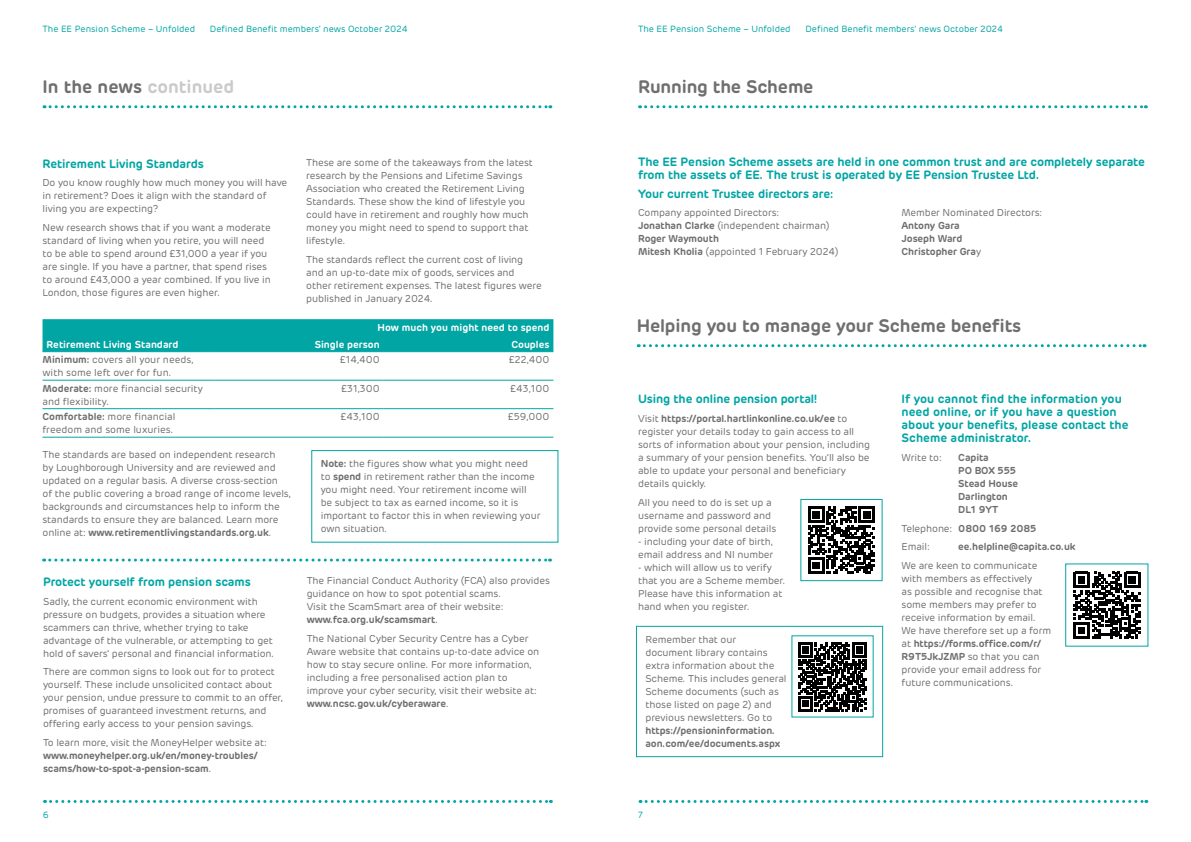
<style>
.page{position:relative;width:1191px;height:842px;background:#fff}
.page>*{position:absolute;margin:0;border:0;box-sizing:border-box;transform-origin:0 0}
.t1{font:600 18px "Rubrik";letter-spacing:-.01em;color:#706f6f}
.t2{font:600 12px/13px "Rubrik";letter-spacing:-.01em;color:#00a5a4}
.t3{font:10px/13px "Rubrik";letter-spacing:-.01em;color:#706f6f}
.t4{font:600 10px/13px "Rubrik";letter-spacing:-.01em;color:#706f6f}
.t5{font:600 10px "Rubrik";color:#fff}
.t6{font:9px "Rubrik";color:#00a5a4}
.s1{color:#cacaca}
.s2{font-weight:600}
.s3{font-weight:400}
</style>
<div class="page">
<svg style="left:45px;top:800px;width:506px;height:3px"></svg>
<svg style="left:640px;top:800px;width:506px;height:3px"></svg>
<svg style="left:639px;top:105px;width:507px;height:3px"></svg>
<svg style="left:44px;top:105px;width:507px;height:3px"></svg>
<div style="left:43px;top:319px;width:510px;height:32px;background:#00a5a4"></div>
<hr style="left:43px;top:351px;width:171px;height:1px;background:#00a5a4">
<hr style="left:214px;top:351px;width:170px;height:1px;background:#00a5a4">
<hr style="left:384px;top:351px;width:169px;height:1px;background:#00a5a4">
<hr style="left:43px;top:380px;width:171px;height:1px;background:#00a5a4">
<hr style="left:214px;top:380px;width:170px;height:1px;background:#00a5a4">
<hr style="left:384px;top:380px;width:169px;height:1px;background:#00a5a4">
<hr style="left:43px;top:408px;width:171px;height:1px;background:#00a5a4">
<hr style="left:214px;top:408px;width:170px;height:1px;background:#00a5a4">
<hr style="left:384px;top:408px;width:169px;height:1px;background:#00a5a4">
<hr style="left:43px;top:437px;width:171px;height:1px;background:#00a5a4">
<hr style="left:214px;top:437px;width:170px;height:1px;background:#00a5a4">
<hr style="left:384px;top:437px;width:169px;height:1px;background:#00a5a4">
<div style="left:311px;top:450px;width:247px;height:93px;border:1px solid #00a5a4"></div>
<svg style="left:44px;top:558px;width:506px;height:3px"></svg>
<svg style="left:638px;top:344px;width:507px;height:3px"></svg>
<div style="left:636px;top:626px;width:247px;height:131px;border:1px solid #00a5a4"></div>
<svg style="left:808px;top:507px;width:66px;height:66px"></svg>
<div style="left:800px;top:499px;width:82px;height:82px;border:1px solid #00a5a4"></div>
<svg style="left:798px;top:643px;width:68px;height:68px"></svg>
<svg style="left:1073px;top:572px;width:67px;height:66px"></svg>
<p class="t6" style="left:43px;top:24px;width:154px">The EE Pension Scheme – Unfolded</p>
<p class="t6" style="left:210px;top:24px;width:199px">Defined Benefit members’ news October 2024</p>
<p class="t6" style="left:638px;top:24px;width:154px">The EE Pension Scheme – Unfolded</p>
<p class="t6" style="left:805px;top:24px;width:199px">Defined Benefit members’ news October 2024</p>
<h1 class="t1" style="left:43px;top:75px;width:193px">In the news <span class="s1">continued</span></h1>
<h1 class="t1" style="left:638px;top:75px;width:177px">Running the Scheme</h1>
<p class="t2" style="left:43px;top:157px;width:163px">Retirement Living Standards</p>
<p class="t3" style="left:43px;top:177px;width:246px">Do you know roughly how much money you will have in retirement? Does it align with the standard of living you are expecting?</p>
<p class="t3" style="left:43px;top:221px;width:230px">New research shows that if you want a moderate standard of living when you retire, you will need to be able to spend around £31,000 a year if you are single. If you have a partner, that spend rises to around £43,000 a year combined. If you live in London, those figures are even higher.</p>
<p class="t3" style="left:306px;top:156px;width:228px">These are some of the takeaways from the latest research by the Pensions and Lifetime Savings Association who created the Retirement Living Standards. These show the kind of lifestyle you could have in retirement and roughly how much money you might need to spend to support that lifestyle.</p>
<p class="t3" style="left:306px;top:253px;width:237px">The standards reflect the current cost of living and an up-to-date mix of goods, services and other retirement expenses. The latest figures were published in January 2024.</p>
<p class="t5" style="left:377px;top:321px;width:173px">How much you might need to spend</p>
<p class="t5" style="left:47px;top:338px;width:133px">Retirement Living Standard</p>
<p class="t5" style="left:315px;top:338px;width:67px">Single person</p>
<p class="t5" style="left:511px;top:338px;width:39px">Couples</p>
<p class="t3" style="left:43px;top:353px;width:152px"><span class="s2">Minimum:</span> covers all your needs, with some left over for fun.</p>
<p class="t3" style="left:340px;top:353px;width:41px">£14,400</p>
<p class="t3" style="left:509px;top:353px;width:42px">£22,400</p>
<p class="t3" style="left:43px;top:382px;width:162px"><span class="s2">Moderate:</span> more financial security and flexibility.</p>
<p class="t3" style="left:342px;top:382px;width:40px">£31,300</p>
<p class="t3" style="left:510px;top:382px;width:40px">£43,100</p>
<p class="t3" style="left:43px;top:410px;width:134px"><span class="s2">Comfortable:</span> more financial freedom and some luxuries.</p>
<p class="t3" style="left:341px;top:410px;width:40px">£43,100</p>
<p class="t3" style="left:508px;top:410px;width:43px">£59,000</p>
<p class="t3" style="left:43px;top:448px;width:250px">The standards are based on independent research<br>by Loughborough University and are reviewed and updated on a regular basis. A diverse cross-section<br>of the public covering a broad range of income levels, backgrounds and circumstances help to inform the standards to ensure they are balanced. Learn more online at: <span class="s2">www.retirementlivingstandards.org.uk</span>.</p>
<p class="t3" style="left:321px;top:457px;width:221px"><span class="s2">Note:</span> the figures show what you might need<br>to <span class="s2">spend</span> in retirement rather than the income you might need. Your retirement income will be subject to tax as earned income, so it is important to factor this in when reviewing your own situation.</p>
<p class="t2" style="left:43px;top:575px;width:209px">Protect yourself from pension scams</p>
<p class="t3" style="left:43px;top:595px;width:233px">Sadly, the current economic environment with pressure on budgets, provides a situation where scammers can thrive, whether trying to take advantage of the vulnerable, or attempting to get hold of savers’ personal and financial information.</p>
<p class="t3" style="left:43px;top:665px;width:241px">There are common signs to look out for to protect yourself. These include unsolicited contact about your pension, undue pressure to commit to an offer, promises of guaranteed investment returns, and offering early access to your pension savings.</p>
<p class="t3" style="left:43px;top:736px;width:225px">To learn more, visit the MoneyHelper website at:</p>
<p class="t4" style="left:43px;top:749px;width:216px">www.moneyhelper.org.uk/en/money-troubles/ scams/how-to-spot-a-pension-scam<span class="s3">.</span></p>
<p class="t3" style="left:307px;top:575px;width:245px">The Financial Conduct Authority (FCA) also provides guidance on how to spot potential scams.<br>Visit the ScamSmart area of their website: <span class="s2">www.fca.org.uk/scamsmart</span>.</p>
<p class="t3" style="left:307px;top:632px;width:234px">The National Cyber Security Centre has a Cyber Aware website that contains up-to-date advice on how to stay secure online. For more information, including a free personalised action plan to improve your cyber security, visit their website at: <span class="s2">www.ncsc.gov.uk/cyberaware</span>.</p>
<p class="t2" style="left:638px;top:155px;width:508px">The EE Pension Scheme assets are held in one common trust and are completely separate from the assets of EE. The trust is operated by EE Pension Trustee Ltd.</p>
<p class="t2" style="left:638px;top:187px;width:197px">Your current Trustee directors are:</p>
<p class="t3" style="left:638px;top:207px;width:202px">Company appointed Directors:<br><span class="s2">Jonathan Clarke</span> (independent chairman)<br><span class="s2">Roger Waymouth<br>Mitesh Kholia</span> (appointed 1 February 2024)</p>
<p class="t3" style="left:901px;top:207px;width:142px">Member Nominated Directors:</p>
<p class="t4" style="left:901px;top:219px;width:81px">Antony Gara<br>Joseph Ward<br>Christopher Gra<span class="s3">y</span></p>
<h1 class="t1" style="left:636px;top:314px;width:386px">Helping you to manage your Scheme benefits</h1>
<p class="t2" style="left:638px;top:393px;width:180px">Using the online pension portal!</p>
<p class="t3" style="left:638px;top:412px;width:234px">Visit <span class="s2">https://portal.hartlinkonline.co.uk/ee</span> to register your details today to gain access to all sorts of information about your pension, including a summary of your pension benefits. You’ll also be able to update your personal and beneficiary details quickly.</p>
<p class="t3" style="left:638px;top:496px;width:140px">All you need to do is set up a username and password and provide some personal details</p>
<p class="t3" style="left:638px;top:535px;width:137px">- including your date of birth, email address and NI number</p>
<p class="t3" style="left:638px;top:561px;width:149px">- which will allow us to verify that you are a Scheme member.<br>Please have this information at hand when you register.</p>
<p class="t3" style="left:645px;top:633px;width:143px">Remember that our<br>document library contains extra information about the<br>Scheme. This includes general<br>Scheme documents (such as those listed on page 2) and previous newsletters. Go to</p>
<p class="t4" style="left:645px;top:724px;width:136px">https://pensioninformation. aon.com/ee/documents.aspx</p>
<p class="t2" style="left:901px;top:393px;width:228px">If you cannot find the information you need online, or if you have a question about your benefits, please contact the Scheme administrator.</p>
<p class="t3" style="left:901px;top:451px;width:42px">Write to:</p>
<p class="t4" style="left:958px;top:451px;width:61px">Capita<br>PO BOX 555<br>Stead House<br>Darlington<br>DL1 9YT</p>
<p class="t3" style="left:901px;top:519px;width:136px;line-height:18.7px">Telephone: <span class="s2">0800 169 2085<br></span>Email:</p>
<p class="t4" style="left:958px;top:540px;width:119px">ee.helpline@capita.co.uk</p>
<p class="t3" style="left:901px;top:559px;width:151px">We are keen to communicate with members as effectively<br>as possible and recognise that some members may prefer to receive information by email.<br>We have therefore set up a form at <span class="s2">https://forms.office.com/r/<br>R9T5JkJZMP</span> so that you can provide your email address for future communications.</p>
<p class="t6" style="left:43px;top:809px;width:8px">6</p>
<p class="t6" style="left:638px;top:809px;width:6px">7</p>
</div>
